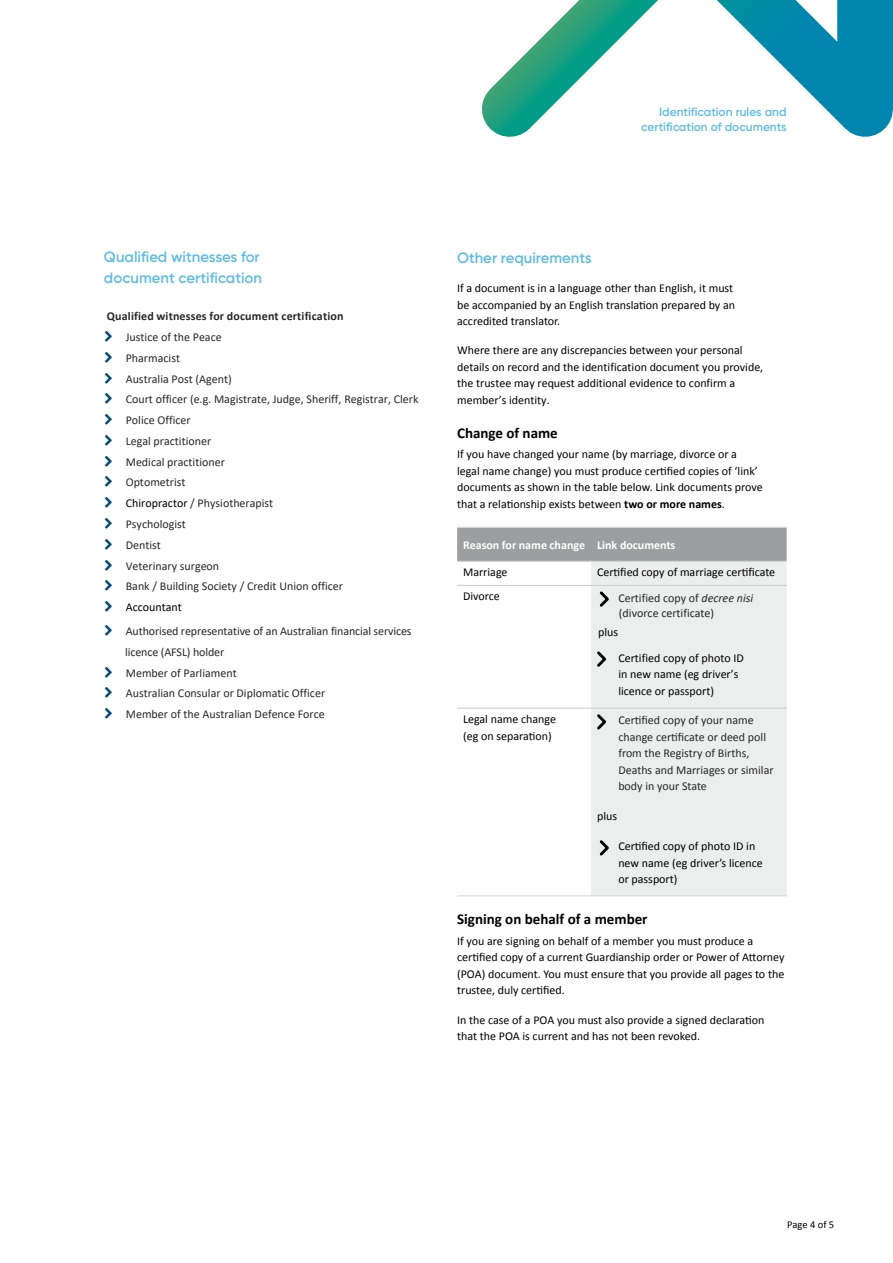
<style>
.page{position:relative;width:893px;height:1263px;background:#fff}
.page>*{position:absolute;margin:0;border:0;box-sizing:border-box;transform-origin:0 0}
.t1{font:600 15px/21px "Gilroy";color:#5fbce6}
.t2{font:700 15px "Calibri";color:#000}
.t3{font:12px/16.5px "Calibri";color:#000}
.t4{font:12px/20.7px "Calibri";color:#282829}
.t5{font:600 12px/15px "Gilroy";color:#5fbce6;text-align:right}
.t6{font:12px/15px "Calibri";color:#272729}
.t7{font:700 12px "Calibri";letter-spacing:.015em;color:#282829}
.t8{font:700 12px "Calibri";color:#fff}
.t9{font:10.5px "Calibri";color:#000}
.s1{color:#000}
.s2{font-weight:700}
.s3{color:#282829}
.s4{font-style:italic;color:#282829}
</style>
<div class="page">
<svg style="left:482px;top:0;width:411px;height:137px"></svg>
<div style="left:457px;top:528px;width:330px;height:33px;background:#9c9e9f"></div>
<div style="left:591px;top:562px;width:196px;height:333px;background:#eceded"></div>
<hr style="left:457px;top:561px;width:134px;height:1px;background:#d0d1d2">
<hr style="left:591px;top:561px;width:196px;height:1px;background:#d0d1d2">
<hr style="left:457px;top:585px;width:134px;height:1px;background:#d0d1d2">
<hr style="left:591px;top:585px;width:196px;height:1px;background:#d0d1d2">
<hr style="left:457px;top:708px;width:134px;height:1px;background:#d0d1d2">
<hr style="left:591px;top:708px;width:196px;height:1px;background:#d0d1d2">
<hr style="left:457px;top:527px;width:134px;height:1px;background:#d9dadb">
<hr style="left:591px;top:527px;width:196px;height:1px;background:#d9dadb">
<hr style="left:457px;top:895px;width:134px;height:1px;background:#d9dadb">
<hr style="left:591px;top:895px;width:196px;height:1px;background:#d9dadb">
<svg style="left:597px;top:589px;width:14px;height:20px"></svg>
<svg style="left:594px;top:649px;width:15px;height:20px"></svg>
<svg style="left:594px;top:712px;width:15px;height:20px"></svg>
<svg style="left:597px;top:838px;width:14px;height:20px"></svg>
<p class="t5" style="left:641px;top:104px;width:147px">Identification rules and certification of documents</p>
<p class="t1" style="left:104px;top:246px;width:160px">Qualified witnesses for document certification</p>
<p class="t7" style="left:107px;top:308px;width:238px">Qualified witnesses for document certification</p>
<p class="t4" style="left:126px;top:326px;width:294px">Justice of the Peace<br>Pharmacist<br>Australia Post (Agent)<br>Court officer (e.g. Magistrate, Judge, Sheriff, Registrar, Clerk<br>Police Officer<br>Legal practitioner<br>Medical practitioner<br>Optometrist<br><span class="s1">Chiropractor</span> / Physiotherapist<br>Psychologist<br>Dentist<br>Veterinary surgeon<br>Bank / Building Society / Credit Union officer</p>
<p class="t3" style="left:126px;top:598px;width:58px">Accountant</p>
<p class="t4" style="left:125px;top:620px;width:288px">Authorised representative of an Australian financial services licence (AFSL) holder<br>Member of Parliament<br>Australian Consular or Diplomatic Officer<br>Member of the Australian Defence Force</p>
<p class="t1" style="left:457px;top:247px;width:136px">Other requirements</p>
<p class="t3" style="left:457px;top:279px;width:279px">If a document is in a language other than English, it must be accompanied by an English translation prepared by an accredited translator.</p>
<p class="t3" style="left:457px;top:342px;width:308px">Where there are any discrepancies between your personal details on record and the identification document you provide, the trustee may request additional evidence to confirm a member’s identity.</p>
<p class="t2" style="left:457px;top:422px;width:102px">Change of name</p>
<p class="t3" style="left:457px;top:446px;width:307px">If you have changed your name (by marriage, divorce or a<br>legal name change) you must produce certified copies of ‘link’ documents as shown in the table below. Link documents prove that a relationship exists between <span class="s2">two or more names</span>.</p>
<p class="t8" style="left:463px;top:536px;width:214px">Reason for name change Link documents</p>
<p class="t3" style="left:463px;top:563px;width:46px">Marriage</p>
<p class="t3" style="left:597px;top:563px;width:180px">Certified copy of marriage certificate</p>
<p class="t3" style="left:463px;top:588px;width:38px">Divorce</p>
<p class="t3" style="left:598px;top:623px;width:22px">plus</p>
<p class="t6" style="left:618px;top:590px;width:136px"><span class="s3">Certified copy of</span> <span class="s4">decree nisi </span>(divorce certificate)</p>
<p class="t3" style="left:618px;top:649px;width:127px">Certified copy of photo ID in new name (eg driver’s licence or passport)</p>
<p class="t3" style="left:463px;top:710px;width:94px">Legal name change (eg on separation)</p>
<p class="t4" style="left:618px;top:712px;width:157px;line-height:16.5px">Certified copy of your name change certificate or deed poll from the Registry of Births,<br>Deaths and Marriages or similar body in your State</p>
<p class="t3" style="left:597px;top:807px;width:22px">plus</p>
<p class="t3" style="left:618px;top:838px;width:146px">Certified copy of photo ID in new name (eg driver’s licence or passport)</p>
<p class="t2" style="left:457px;top:908px;width:192px">Signing on behalf of a member</p>
<p class="t3" style="left:457px;top:932px;width:329px">If you are signing on behalf of a member you must produce a certified copy of a current Guardianship order or Power of Attorney (POA) document. You must ensure that you provide all pages to the trustee, duly certified.</p>
<p class="t3" style="left:457px;top:1011px;width:309px">In the case of a POA you must also provide a signed declaration that the POA is current and has not been revoked.</p>
<p class="t9" style="left:787px;top:1218px;width:49px">Page 4 of 5</p>
</div>
